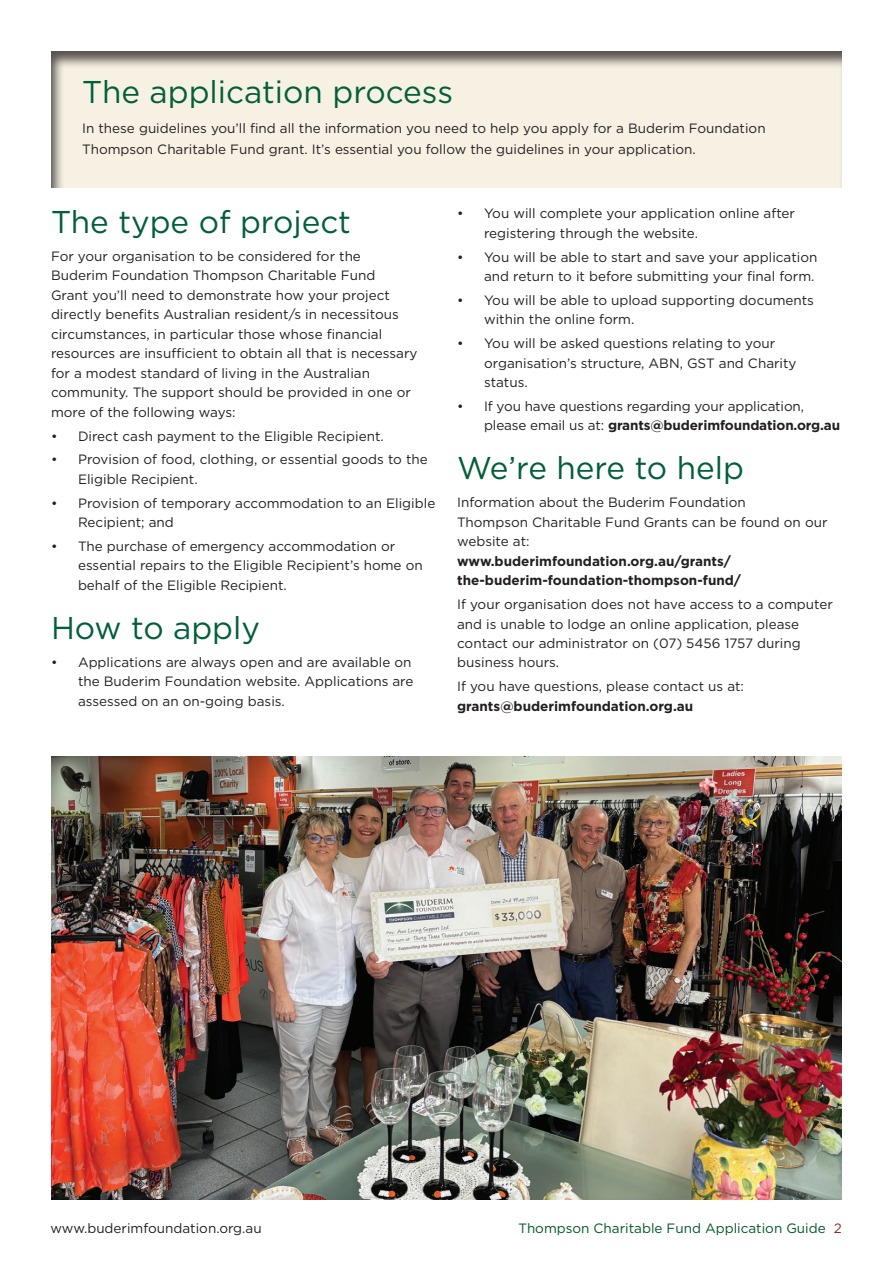
<style>
.page{position:relative;width:893px;height:1263px;background:#fff}
.page>*{position:absolute;margin:0;border:0;box-sizing:border-box;transform-origin:0 0}
.t1{font:31.5px "Gotham";color:#015f39}
.t2{font:13.5px/19.5px "Gotham";color:#231f20}
.t3{font:700 13.5px/19.5px "Gotham";color:#231f20}
.t4{font:13.5px "Gotham";color:#005824}
.s1{font-weight:700}
.s2{color:#942723}
</style>
<div class="page">
<img style="left:51px;top:757px;width:791px;height:442px">
<div style="left:50px;top:48px;width:792px;height:141px;background:#231f20;opacity:.75"></div>
<h1 class="t1" style="left:82px;top:72px;width:372px">The application process</h1>
<p class="t2" style="left:82px;top:117px;width:685px;line-height:21px">In these guidelines you’ll find all the information you need to help you apply for a Buderim Foundation<br>Thompson Charitable Fund grant. It’s essential you follow the guidelines in your application.</p>
<h1 class="t1" style="left:51px;top:202px;width:302px">The type of project</h1>
<p class="t2" style="left:51px;top:246px;width:368px">For your organisation to be considered for the Buderim Foundation Thompson Charitable Fund<br>Grant you’ll need to demonstrate how your project directly benefits Australian resident/s in necessitous circumstances, in particular those whose financial resources are insufficient to obtain all that is necessary for a modest standard of living in the Australian community. The support should be provided in one or more of the following ways:</p>
<p class="t2" style="left:51px;top:426px;width:334px">• Direct cash payment to the Eligible Recipient.</p>
<p class="t2" style="left:78px;top:449px;width:351px;text-indent:-27px">• Provision of food, clothing, or essential goods to the<br>Eligible Recipient.</p>
<p class="t2" style="left:78px;top:493px;width:359px;text-indent:-27px">• Provision of temporary accommodation to an Eligible<br>Recipient; and</p>
<p class="t2" style="left:78px;top:536px;width:346px;text-indent:-27px">• The purchase of emergency accommodation or essential repairs to the Eligible Recipient’s home on behalf of the Eligible Recipient.</p>
<h1 class="t1" style="left:51px;top:607px;width:211px">How to apply</h1>
<p class="t2" style="left:78px;top:652px;width:337px;text-indent:-27px">• Applications are always open and are available on the Buderim Foundation website. Applications are assessed on an on-going basis.</p>
<p class="t2" style="left:484px;top:204px;width:312px;text-indent:-27px">• You will complete your application online after registering through the website.</p>
<p class="t2" style="left:457px;top:247px;width:362px;text-align:right">• You will be able to start and save your application and return to it before submitting your final form.</p>
<p class="t2" style="left:484px;top:290px;width:331px;text-indent:-27px">• You will be able to upload supporting documents within the online form.</p>
<p class="t2" style="left:484px;top:333px;width:314px;text-indent:-27px">• You will be asked questions relating to your organisation’s structure, ABN, GST and Charity status.</p>
<p class="t2" style="left:484px;top:396px;width:358px;text-indent:-27px">• If you have questions regarding your application, please email us at: <span class="s1">grants@buderimfoundation.org.au</span></p>
<h1 class="t1" style="left:457px;top:448px;width:288px">We’re here to help</h1>
<p class="t2" style="left:457px;top:492px;width:372px">Information about the Buderim Foundation<br>Thompson Charitable Fund Grants can be found on our website at:</p>
<p class="t3" style="left:457px;top:551px;width:285px">www.buderimfoundation.org.au/grants/ the-buderim-foundation-thompson-fund/</p>
<p class="t2" style="left:457px;top:594px;width:377px">If your organisation does not have access to a computer and is unable to lodge an online application, please contact our administrator on (07) 5456 1757 during business hours.</p>
<p class="t2" style="left:457px;top:676px;width:288px">If you have questions, please contact us at:</p>
<p class="t3" style="left:457px;top:696px;width:238px">grants@buderimfoundation.org.au</p>
<p class="t2" style="left:50px;top:1218px;width:213px">www.buderimfoundation.org.au</p>
<p class="t4" style="left:518px;top:1219px;width:325px">Thompson Charitable Fund Application Guide <span class="s2">2</span></p>
</div>
